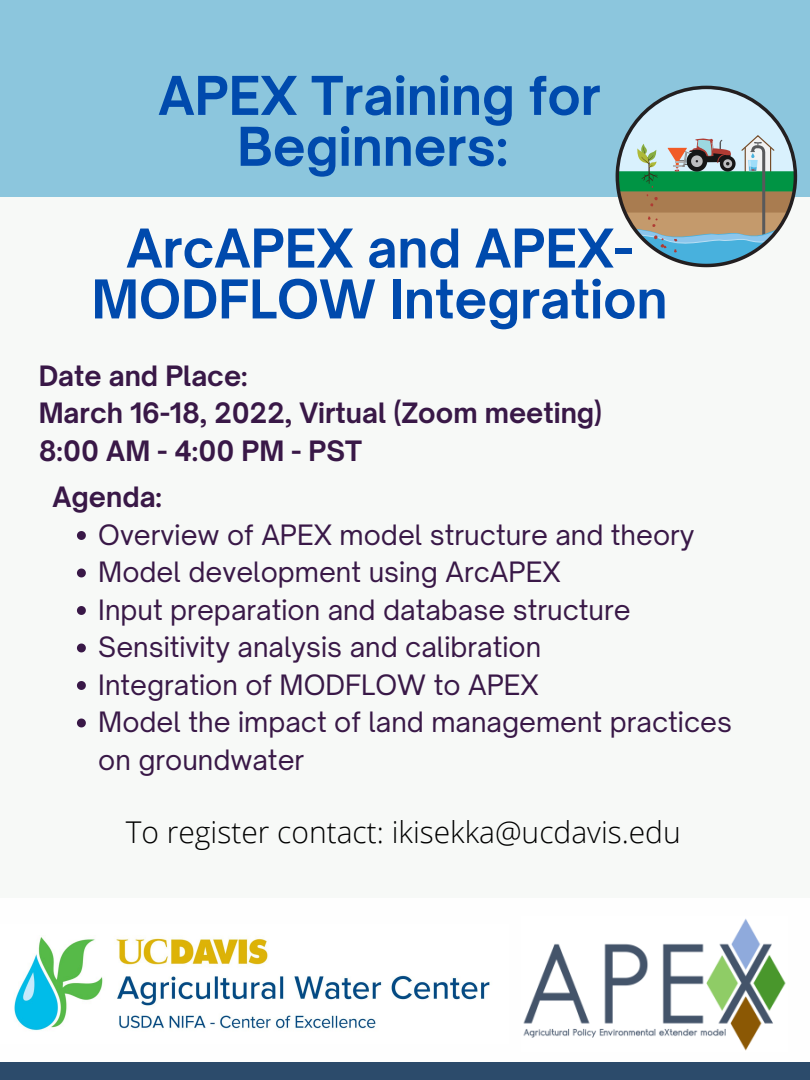
<style>
.page{position:relative;width:810px;height:1080px;background:#f7f9f7}
.page>*{position:absolute;margin:0;border:0;box-sizing:border-box;transform-origin:0 0}
.t1{font:700 51.19px/50.9px "Open Sauce One";color:#004aad;text-align:center}
.t2{font:300 30px "Open Sans";color:#000}
.t3{font:26.88px/37.5px "Open Sauce One";color:#391847}
.t4{font:700 26.88px "Open Sauce One";color:#391847}
</style>
<div class="page">
<div style="left:0;top:1062px;width:810px;height:18px;background:#2c4b6b"></div>
<div style="left:0;top:899px;width:810px;height:163px;background:#fefefe"></div>
<img style="left:14px;top:937px;width:476px;height:94px">
<div style="left:0;top:0;width:810px;height:197px;background:#8cc6dd"></div>
<img style="left:523px;top:918px;width:263px;height:133px">
<svg style="left:615px;top:85px;width:183px;height:183px"></svg>
<svg style="left:617px;top:89px;width:180px;height:176px"></svg>
<svg style="left:77px;top:531px;width:9px;height:9px"></svg>
<svg style="left:77px;top:569px;width:9px;height:8px"></svg>
<svg style="left:77px;top:606px;width:9px;height:9px"></svg>
<svg style="left:77px;top:644px;width:9px;height:8px"></svg>
<svg style="left:77px;top:681px;width:9px;height:9px"></svg>
<svg style="left:77px;top:719px;width:9px;height:8px"></svg>
<p class="t1" style="left:158px;top:70px;width:444px">APEX Training for<br>Beginners:</p>
<p class="t1" style="left:92px;top:223px;width:577px">ArcAPEX and APEX-<br>MODFLOW Integration</p>
<p class="t4" style="left:39px;top:359px;width:210px">Date and Place:</p>
<p class="t4" style="left:39px;top:397px;width:565px">March 16-18, 2022, Virtual (Zoom meeting)</p>
<p class="t4" style="left:39px;top:434px;width:325px">8:00 AM - 4:00 PM - PST</p>
<p class="t4" style="left:53px;top:480px;width:111px">Agenda:</p>
<p class="t3" style="left:98px;top:516px;width:598px">Overview of APEX model structure and theory</p>
<p class="t3" style="left:98px;top:553px;width:464px">Model development using ArcAPEX</p>
<p class="t3" style="left:98px;top:591px;width:534px">Input preparation and database structure</p>
<p class="t3" style="left:98px;top:628px;width:444px">Sensitivity analysis and calibration</p>
<p class="t3" style="left:98px;top:666px;width:442px">Integration of MODFLOW to APEX</p>
<p class="t3" style="left:98px;top:703px;width:635px">Model the impact of land management practices on groundwater</p>
<p class="t2" style="left:126px;top:811px;width:556px">To register contact: ikisekka@ucdavis.edu</p>
</div>
